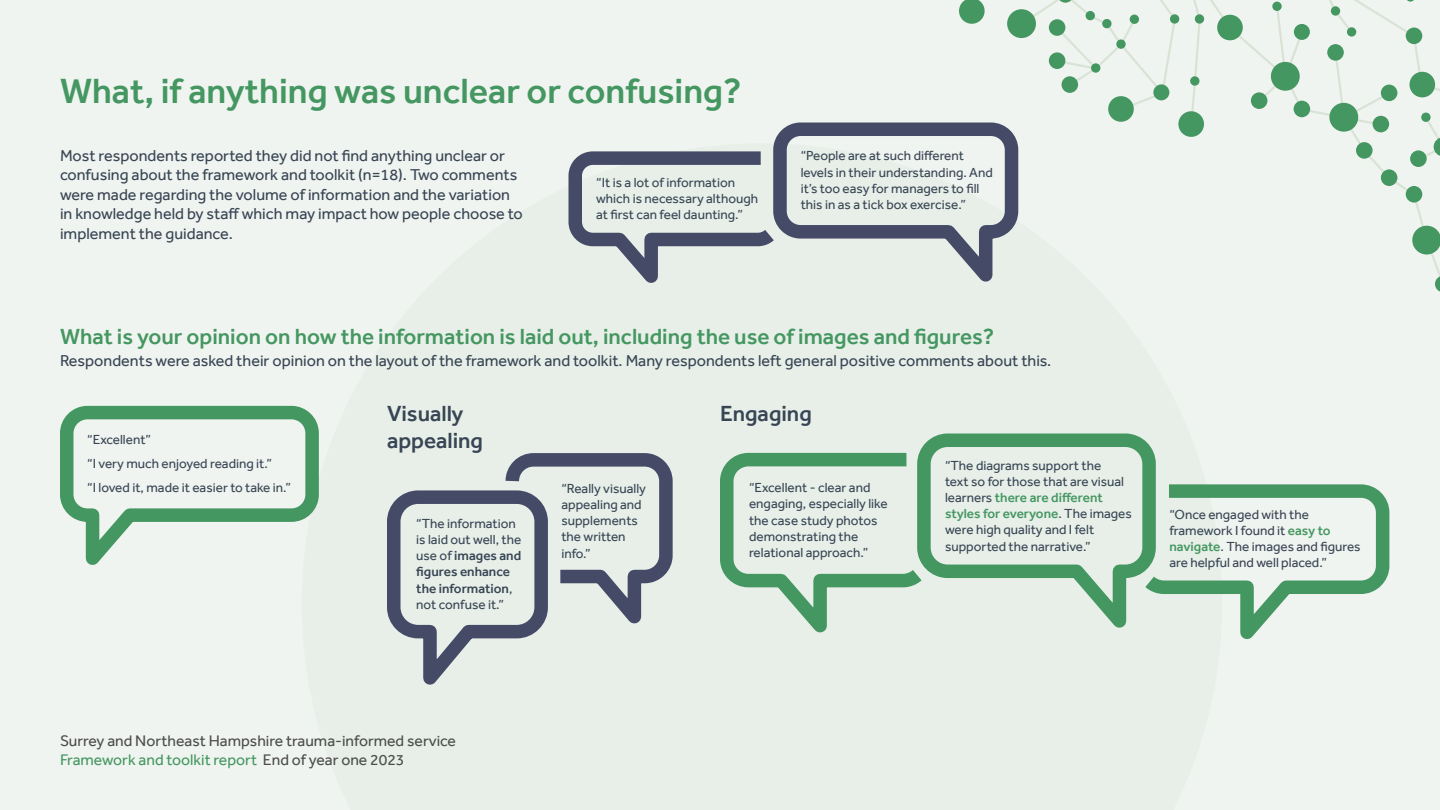
<style>
.page{position:relative;width:1440px;height:810px;background:#f0f4f0}
.page>*{position:absolute;margin:0;border:0;box-sizing:border-box;transform-origin:0 0}
.t1{font:500 36px "Effra";color:#459761}
.t2{font:500 22.5px "Effra";color:#459761}
.t3{font:500 22.5px/27px "Effra";color:#384554}
.t4{font:16.2px/19.4px "Effra";color:#384554}
.t5{font:15.75px/18.9px "Effra";color:#4d4d4d}
.t6{font:13.5px/16.2px "Effra";color:#384554}
.s1{font-weight:500}
.s2{font-weight:500;color:#459761}
.s3{color:#459761}
</style>
<div class="page">
<svg style="left:1107px;top:0;width:333px;height:276px"></svg>
<div style="left:1331px;top:6px;width:9px;height:10px;background:#459761;border-radius:50%"></div>
<div style="left:1217px;top:15px;width:26px;height:25px;background:#459761;border-radius:50%"></div>
<div style="left:1272px;top:2px;width:10px;height:9px;background:#459761;border-radius:50%"></div>
<div style="left:1195px;top:14px;width:9px;height:10px;background:#459761;border-radius:50%"></div>
<div style="left:1170px;top:14px;width:9px;height:10px;background:#459761;border-radius:50%"></div>
<div style="left:1153px;top:84px;width:16px;height:16px;background:#459761;border-radius:50%"></div>
<div style="left:1190px;top:76px;width:10px;height:10px;background:#459761;border-radius:50%"></div>
<div style="left:1294px;top:24px;width:16px;height:16px;background:#459761;border-radius:50%"></div>
<div style="left:1347px;top:27px;width:9px;height:10px;background:#459761;border-radius:50%"></div>
<svg style="left:1406px;top:0;width:9px;height:2px"></svg>
<div style="left:1421px;top:113px;width:10px;height:9px;background:#459761;border-radius:50%"></div>
<svg style="left:1434px;top:137px;width:6px;height:19px"></svg>
<div style="left:1130px;top:15px;width:9px;height:9px;background:#459761;border-radius:50%"></div>
<div style="left:1116px;top:39px;width:10px;height:10px;background:#459761;border-radius:50%"></div>
<div style="left:1102px;top:19px;width:10px;height:9px;background:#459761;border-radius:50%"></div>
<div style="left:1086px;top:11px;width:9px;height:9px;background:#459761;border-radius:50%"></div>
<div style="left:1091px;top:63px;width:9px;height:10px;background:#459761;border-radius:50%"></div>
<svg style="left:1057px;top:0;width:17px;height:3px"></svg>
<div style="left:1049px;top:19px;width:16px;height:17px;background:#459761;border-radius:50%"></div>
<div style="left:1406px;top:28px;width:16px;height:16px;background:#459761;border-radius:50%"></div>
<div style="left:1327px;top:44px;width:17px;height:17px;background:#459761;border-radius:50%"></div>
<div style="left:1271px;top:62px;width:29px;height:29px;background:#459761;border-radius:50%"></div>
<div style="left:1251px;top:92px;width:16px;height:17px;background:#459761;border-radius:50%"></div>
<div style="left:1178px;top:111px;width:26px;height:26px;background:#459761;border-radius:50%"></div>
<div style="left:1108px;top:96px;width:26px;height:26px;background:#459761;border-radius:50%"></div>
<div style="left:1062px;top:76px;width:16px;height:17px;background:#459761;border-radius:50%"></div>
<div style="left:1049px;top:52px;width:16px;height:17px;background:#459761;border-radius:50%"></div>
<div style="left:1007px;top:9px;width:29px;height:29px;background:#459761;border-radius:50%"></div>
<svg style="left:959px;top:0;width:26px;height:24px"></svg>
<div style="left:1294px;top:101px;width:16px;height:16px;background:#459761;border-radius:50%"></div>
<div style="left:1329px;top:103px;width:29px;height:29px;background:#459761;border-radius:50%"></div>
<div style="left:1381px;top:85px;width:16px;height:16px;background:#459761;border-radius:50%"></div>
<div style="left:1356px;top:142px;width:17px;height:17px;background:#459761;border-radius:50%"></div>
<div style="left:1381px;top:169px;width:16px;height:17px;background:#459761;border-radius:50%"></div>
<div style="left:1406px;top:186px;width:16px;height:17px;background:#459761;border-radius:50%"></div>
<svg style="left:1412px;top:226px;width:28px;height:29px"></svg>
<svg style="left:1435px;top:276px;width:5px;height:16px"></svg>
<div style="left:1410px;top:150px;width:17px;height:17px;background:#459761;border-radius:50%"></div>
<div style="left:1373px;top:116px;width:16px;height:16px;background:#459761;border-radius:50%"></div>
<div style="left:1409px;top:72px;width:26px;height:25px;background:#459761;border-radius:50%"></div>
<svg style="left:1107px;top:143px;width:115px;height:133px"></svg>
<svg style="left:568px;top:122px;width:451px;height:161px"></svg>
<svg style="left:60px;top:405px;width:259px;height:160px"></svg>
<svg style="left:387px;top:453px;width:286px;height:232px"></svg>
<svg style="left:923px;top:433px;width:233px;height:195px"></svg>
<svg style="left:1131px;top:478px;width:259px;height:162px"></svg>
<svg style="left:720px;top:446px;width:216px;height:187px"></svg>
<h1 class="t1" style="left:60px;top:69px;width:683px">What, if anything was unclear or confusing?</h1>
<p class="t4" style="left:60px;top:146px;width:464px">Most respondents reported they did not find anything unclear or confusing about the framework and toolkit (n=18). Two comments were made regarding the volume of information and the variation in knowledge held by staff which may impact how people choose to implement the guidance.</p>
<p class="t6" style="left:596px;top:174px;width:163px">“It is a lot of information which is necessary although at first can feel daunting.”</p>
<p class="t6" style="left:801px;top:148px;width:194px">“People are at such different levels in their understanding. And it’s too easy for managers to fill this in as a tick box exercise.”</p>
<h2 class="t2" style="left:60px;top:323px;width:936px">What is your opinion on how the information is laid out, including the use of images and figures?</h2>
<p class="t4" style="left:60px;top:351px;width:993px">Respondents were asked their opinion on the layout of the framework and toolkit. Many respondents left general positive comments about this.</p>
<p class="t6" style="left:87px;top:428px;width:205px;line-height:23.7px">“Excellent”<br>“I very much enjoyed reading it.”<br>“I loved it, made it easier to take in.”</p>
<h2 class="t3" style="left:387px;top:400px;width:98px">Visually appealing</h2>
<h2 class="t3" style="left:720px;top:400px;width:93px">Engaging</h2>
<p class="t6" style="left:416px;top:515px;width:107px">“The information is laid out well, the use of <span class="s1">images and figures enhance the information</span>, not confuse it.”</p>
<p class="t6" style="left:561px;top:480px;width:86px">“Really visually appealing and supplements the written info.”</p>
<p class="t6" style="left:749px;top:479px;width:140px">“Excellent - clear and engaging, especially like the case study photos demonstrating the relational approach.”</p>
<p class="t6" style="left:945px;top:457px;width:188px">“The diagrams support the<br>text so for those that are visual learners <span class="s2">there are different styles for everyone</span>. The images were high quality and I felt supported the narrative.”</p>
<p class="t6" style="left:1169px;top:506px;width:193px">“Once engaged with the framework I found it <span class="s2">easy to navigate</span>. The images and figures are helpful and well placed.”</p>
<p class="t5" style="left:60px;top:731px;width:397px">Surrey and Northeast Hampshire trauma-informed service<br><span class="s3">Framework and toolkit report</span> End of year one 2023</p>
</div>
